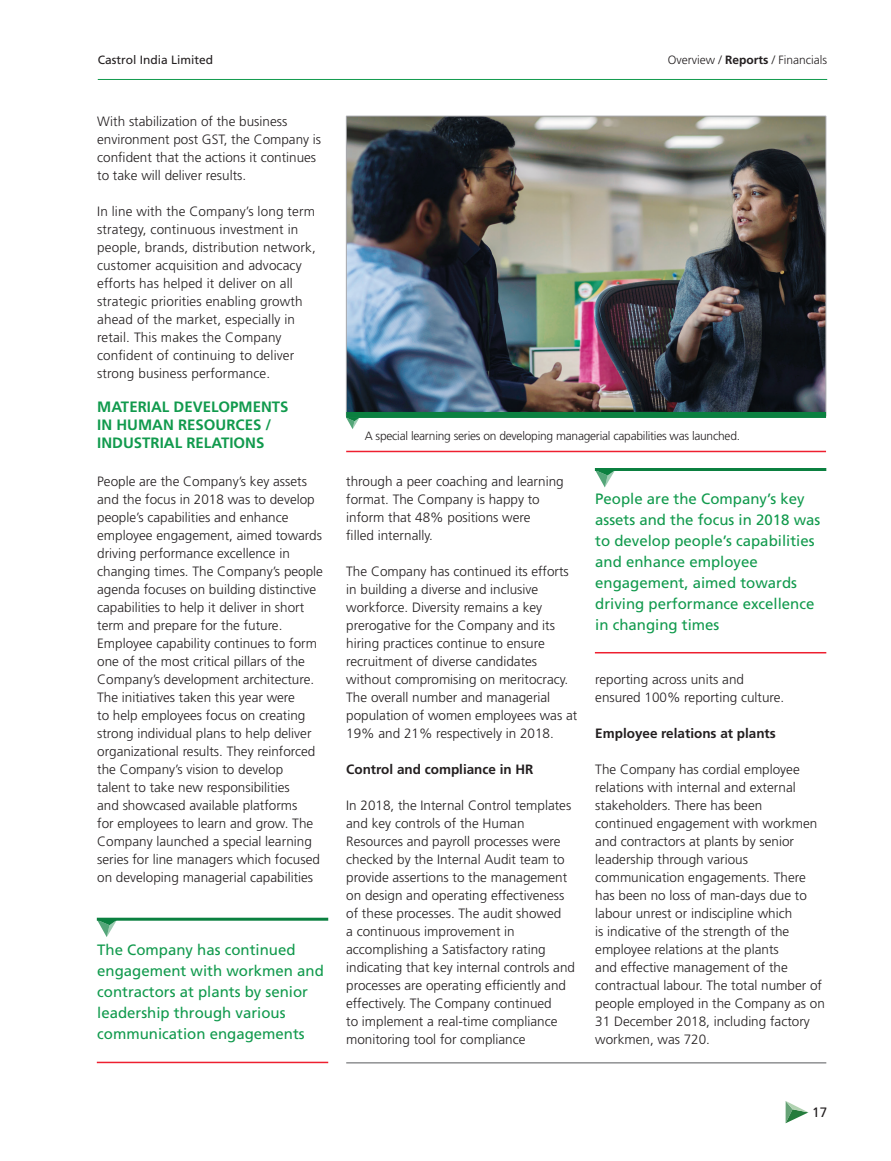
<style>
.page{position:relative;width:891px;height:1161px;background:#fff}
.page>*{position:absolute;margin:0;border:0;box-sizing:border-box;transform-origin:0 0}
.t1{font:15px/21px "Frutiger LT Std";color:#119a4d}
.t2{font:700 15px/18px "Frutiger LT Std";color:#119a4d}
.t3{font:300 13.5px/18px "Frutiger LT Std";color:#231f20}
.t4{font:700 13.5px "Frutiger LT Std";color:#231f20}
.t5{font:13.5px "Frutiger LT";color:#231f20}
.t6{font:300 12px "Frutiger LT Std";letter-spacing:-.02em;color:#231f20}
.t7{font:300 12px "Frutiger LT Std";color:#231f20}
.t8{font:12px "Frutiger LT Std";color:#231f20}
.s1{font-weight:700}
</style>
<div class="page">
<hr style="left:98px;top:79px;width:729px;height:1px;background:#119a4d">
<svg style="left:786px;top:1101px;width:22px;height:22px"></svg>
<hr style="left:595px;top:652px;width:231px;height:1px;background:#ee1f2f">
<hr style="left:595px;top:468px;width:231px;height:3px;background:#0b8040">
<svg style="left:595px;top:471px;width:20px;height:16px"></svg>
<img style="left:348px;top:118px;width:476px;height:294px">
<hr style="left:346px;top:451px;width:480px;height:1px;background:#ee1f2f">
<svg style="left:346px;top:418px;width:13px;height:11px"></svg>
<hr style="left:97px;top:1062px;width:231px;height:1px;background:#ee1f2f">
<hr style="left:97px;top:918px;width:231px;height:3px;background:#0b8040">
<svg style="left:97px;top:920px;width:20px;height:17px"></svg>
<hr style="left:346px;top:1062px;width:480px;height:2px;background:#8f9092">
<div style="left:346px;top:412px;width:480px;height:6px;background:#0b8040"></div>
<p class="t8" style="left:98px;top:53px;width:117px">Castrol India Limited</p>
<p class="t7" style="left:668px;top:53px;width:161px">Overview / <span class="s1">Reports</span> / Financials</p>
<p class="t3" style="left:97px;top:113px;width:226px">With stabilization of the business environment post GST, the Company is confident that the actions it continues to take will deliver results.</p>
<p class="t3" style="left:97px;top:203px;width:220px">In line with the Company’s long term strategy, continuous investment in people, brands, distribution network, customer acquisition and advocacy efforts has helped it deliver on all strategic priorities enabling growth ahead of the market, especially in retail. This makes the Company confident of continuing to deliver strong business performance.</p>
<p class="t2" style="left:97px;top:398px;width:193px">MATERIAL DEVELOPMENTS<br>IN HUMAN RESOURCES /<br>INDUSTRIAL RELATIONS</p>
<p class="t6" style="left:365px;top:429px;width:377px">A special learning series on developing managerial capabilities was launched.</p>
<p class="t3" style="left:97px;top:473px;width:227px">People are the Company’s key assets and the focus in 2018 was to develop people’s capabilities and enhance employee engagement, aimed towards driving performance excellence in changing times. The Company’s people agenda focuses on building distinctive capabilities to help it deliver in short term and prepare for the future.<br>Employee capability continues to form one of the most critical pillars of the Company’s development architecture.<br>The initiatives taken this year were<br>to help employees focus on creating strong individual plans to help deliver organizational results. They reinforced the Company’s vision to develop<br>talent to take new responsibilities<br>and showcased available platforms<br>for employees to learn and grow. The Company launched a special learning series for line managers which focused on developing managerial capabilities</p>
<p class="t3" style="left:346px;top:473px;width:219px">through a peer coaching and learning format. The Company is happy to inform that 48% positions were<br>filled internally.</p>
<p class="t3" style="left:346px;top:563px;width:233px">The Company has continued its efforts in building a diverse and inclusive workforce. Diversity remains a key prerogative for the Company and its hiring practices continue to ensure recruitment of diverse candidates without compromising on meritocracy.<br>The overall number and managerial population of women employees was at 19% and 21% respectively in 2018.</p>
<p class="t4" style="left:346px;top:761px;width:189px">Control and compliance in HR</p>
<p class="t3" style="left:346px;top:797px;width:230px">In 2018, the Internal Control templates and key controls of the Human Resources and payroll processes were checked by the Internal Audit team to provide assertions to the management on design and operating effectiveness of these processes. The audit showed<br>a continuous improvement in accomplishing a Satisfactory rating indicating that key internal controls and processes are operating efficiently and effectively. The Company continued<br>to implement a real-time compliance monitoring tool for compliance</p>
<p class="t1" style="left:97px;top:940px;width:228px">The Company has continued engagement with workmen and contractors at plants by senior leadership through various communication engagements</p>
<p class="t1" style="left:595px;top:488px;width:227px">People are the Company’s key assets and the focus in 2018 was to develop people’s capabilities and enhance employee engagement, aimed towards driving performance excellence in changing times</p>
<p class="t3" style="left:595px;top:671px;width:191px">reporting across units and ensured 100% reporting culture.</p>
<p class="t4" style="left:595px;top:725px;width:182px">Employee relations at plants</p>
<p class="t3" style="left:595px;top:761px;width:231px">The Company has cordial employee relations with internal and external stakeholders. There has been<br>continued engagement with workmen and contractors at plants by senior leadership through various communication engagements. There has been no loss of man-days due to labour unrest or indiscipline which<br>is indicative of the strength of the employee relations at the plants<br>and effective management of the contractual labour. The total number of people employed in the Company as on 31 December 2018, including factory workmen, was 720.</p>
<p class="t5" style="left:812px;top:1105px;width:17px">17</p>
</div>
